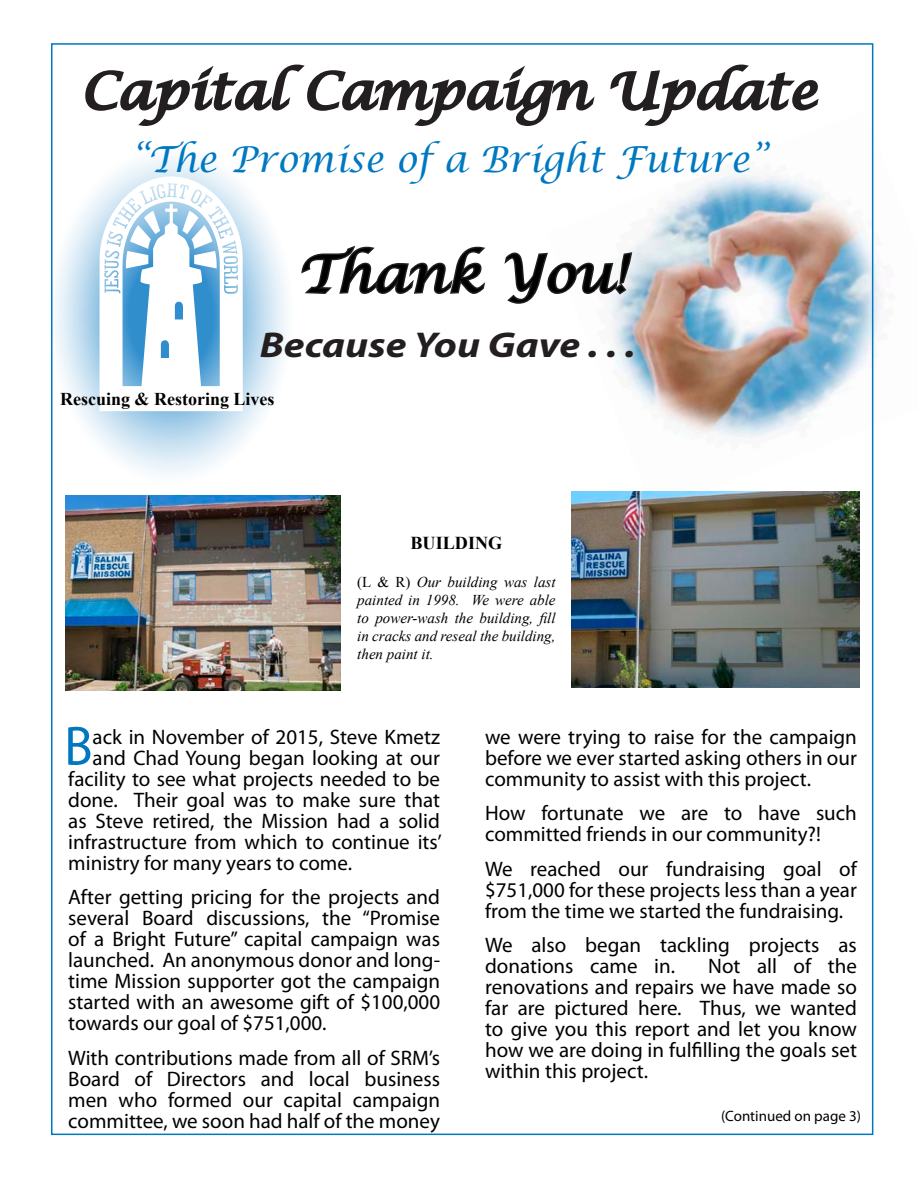
<style>
.page{position:relative;width:918px;height:1188px;background:#fff}
.page>*{position:absolute;margin:0;border:0;box-sizing:border-box;transform-origin:0 0}
.t1{font:55.8px "Myriad Pro";color:#0078c1;scale:.93 1}
.t2{font:italic 51px "Lucida Calligraphy";color:#000;scale:1.06 1}
.t3{font:italic 49.5px "Lucida Calligraphy";color:#231f20;scale:1.07 1}
.t4{font:italic 36px "Lucida Calligraphy";color:#0078c1}
.t5{font:italic 700 36px "Myriad Pro";color:#231f20;scale:1.15 1}
.t6{font:21px/21px "Myriad Pro";color:#000;text-align:justify}
.t7{font:700 18.15px "Times New Roman";color:#000}
.t8{font:700 18px "Times New Roman";color:#000}
.t9{font:italic 15px/18px "Times New Roman";color:#000;text-align:justify}
.t10{font:15px "Myriad Pro";color:#000}
.s1{font-style:normal}
</style>
<div class="page">
<img style="left:607px;top:111px;width:275px;height:400px">
<svg style="left:47px;top:146px;width:247px;height:338px"></svg>
<svg style="left:100px;top:176px;width:143px;height:235px"></svg>
<svg style="left:85px;top:64px;width:510px;height:62px"></svg>
<svg style="left:609px;top:64px;width:212px;height:64px"></svg>
<svg style="left:301px;top:245px;width:185px;height:49px"></svg>
<svg style="left:504px;top:250px;width:130px;height:55px"></svg>
<img style="left:65px;top:495px;width:275px;height:196px">
<img style="left:571px;top:491px;width:289px;height:196px">
<h3 class="t3" style="left:81px;top:61px;width:690px">Capital Campaign Update</h3>
<h3 class="t4" style="left:131px;top:137px;width:637px">“The Promise of a Bright Future”</h3>
<h2 class="t2" style="left:298px;top:243px;width:311px">Thank You!</h2>
<h3 class="t5" style="left:260px;top:322px;width:328px">Because You Gave . . .</h3>
<p class="t8" style="left:60px;top:386px;width:216px">Rescuing &amp; Restoring Lives</p>
<p class="t7" style="left:411px;top:530px;width:93px">BUILDING</p>
<p class="t9" style="left:357px;top:572px;width:200px"><span class="s1">(L &amp; R)</span> Our building was last painted in 1998. We were able to power-wash the building, fill in cracks and reseal the building, then paint it.</p>
<h1 class="t1" style="left:64px;top:712px;width:32px">B</h1>
<p class="t6" style="left:93px;top:726px;width:349px">ack in November of 2015, Steve Kmetz</p>
<p class="t6" style="left:93px;top:747px;width:349px">and Chad Young began looking at our</p>
<p class="t6" style="left:68px;top:768px;width:373px">facility to see what projects needed to be</p>
<p class="t6" style="left:68px;top:789px;width:373px">done. Their goal was to make sure that</p>
<p class="t6" style="left:68px;top:810px;width:373px">as Steve retired, the Mission had a solid</p>
<p class="t6" style="left:68px;top:831px;width:375px">infrastructure from which to continue its’</p>
<p class="t6" style="left:68px;top:852px;width:285px">ministry for many years to come.</p>
<p class="t6" style="left:68px;top:886px;width:373px">After getting pricing for the projects and several Board discussions, the “Promise of a Bright Future” capital campaign was launched. An anonymous donor and long&shy;time Mission supporter got the campaign started with an awesome gift of $100,000 towards our goal of $751,000.</p>
<p class="t6" style="left:68px;top:1047px;width:373px">With contributions made from all of SRM’s Board of Directors and local business men who formed our capital campaign committee, we soon had half of the money</p>
<p class="t6" style="left:485px;top:726px;width:373px">we were trying to raise for the campaign before we ever started asking others in our community to assist with this project.</p>
<p class="t6" style="left:485px;top:802px;width:373px">How fortunate we are to have such committed friends in our community?!</p>
<p class="t6" style="left:485px;top:858px;width:373px">We reached our fundraising goal of $751,000 for these projects less than a year from the time we started the fundraising.</p>
<p class="t6" style="left:485px;top:934px;width:373px">We also began tackling projects as donations came in.</p>
<p class="t6" style="left:485px;top:955px;width:373px;text-indent:223px">Not all of the renovations and repairs we have made so far are pictured here. Thus, we wanted to give you this report and let you know how we are doing in fulfilling the goals set within this project.</p>
<p class="t10" style="left:721px;top:1107px;width:141px">(Continued on page 3)</p>
</div>
